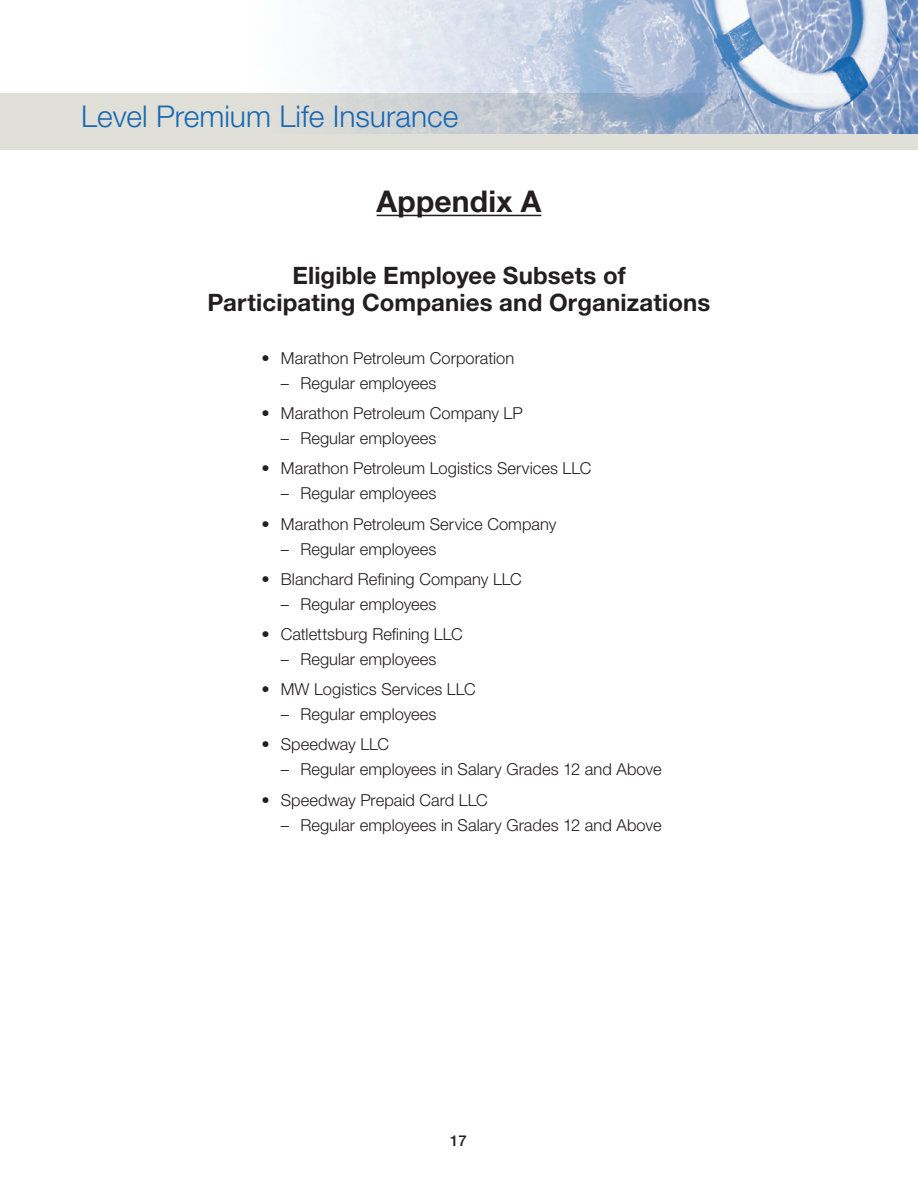
<style>
.page{position:relative;width:918px;height:1188px;background:#fff}
.page>*{position:absolute;margin:0;border:0;box-sizing:border-box;transform-origin:0 0}
.t1{font:300 30px "Helvetica Neue";color:#1768b4}
.Appendix_HD_1{font:700 30px "Helvetica Neue";letter-spacing:.005em;color:#231f20}
.Appendix_HD_2{font:700 24px/27px "Helvetica Neue";letter-spacing:.005em;color:#231f20;text-align:center}
.Bullets__app_A{font:300 16.5px "Helvetica Neue";color:#231f20}
.Bullets_2__app_A{font:300 16.5px "Helvetica Neue";color:#231f20}
.t2{font:500 15px "Helvetica Neue";color:#231f20}
</style>
<div class="page">
<div style="left:0;top:93px;width:918px;height:57px;background:#e1e0d8"></div>
<img style="left:321px;top:0;width:597px;height:133px">
<hr style="left:377px;top:215px;width:164px;height:1px;background:#231f20">
<h1 class="t1" style="left:81px;top:98px;width:379px">Level Premium Life Insurance</h1>
<p class="Appendix_HD_1" style="left:377px;top:183px;width:166px">Appendix A</p>
<p class="Appendix_HD_2" style="left:208px;top:261px;width:504px">Eligible Employee Subsets of<br>Participating Companies and Organizations</p>
<p class="Bullets__app_A" style="left:261px;top:348px;width:254px">• Marathon Petroleum Corporation</p>
<p class="Bullets_2__app_A" style="left:281px;top:373px;width:157px">– Regular employees</p>
<p class="Bullets__app_A" style="left:261px;top:403px;width:263px">• Marathon Petroleum Company LP</p>
<p class="Bullets_2__app_A" style="left:281px;top:428px;width:157px">– Regular employees</p>
<p class="Bullets__app_A" style="left:261px;top:458px;width:332px">• Marathon Petroleum Logistics Services LLC</p>
<p class="Bullets_2__app_A" style="left:281px;top:483px;width:157px">– Regular employees</p>
<p class="Bullets__app_A" style="left:261px;top:514px;width:297px">• Marathon Petroleum Service Company</p>
<p class="Bullets_2__app_A" style="left:281px;top:539px;width:157px">– Regular employees</p>
<p class="Bullets__app_A" style="left:261px;top:569px;width:262px">• Blanchard Refining Company LLC</p>
<p class="Bullets_2__app_A" style="left:281px;top:594px;width:157px">– Regular employees</p>
<p class="Bullets__app_A" style="left:261px;top:624px;width:203px">• Catlettsburg Refining LLC</p>
<p class="Bullets_2__app_A" style="left:281px;top:649px;width:157px">– Regular employees</p>
<p class="Bullets__app_A" style="left:261px;top:679px;width:216px">• MW Logistics Services LLC</p>
<p class="Bullets_2__app_A" style="left:281px;top:704px;width:157px">– Regular employees</p>
<p class="Bullets__app_A" style="left:261px;top:734px;width:129px">• Speedway LLC</p>
<p class="Bullets_2__app_A" style="left:281px;top:759px;width:382px">– Regular employees in Salary Grades 12 and Above</p>
<p class="Bullets__app_A" style="left:261px;top:790px;width:228px">• Speedway Prepaid Card LLC</p>
<p class="Bullets_2__app_A" style="left:281px;top:815px;width:382px">– Regular employees in Salary Grades 12 and Above</p>
<p class="t2" style="left:450px;top:1131px;width:18px">17</p>
</div>
